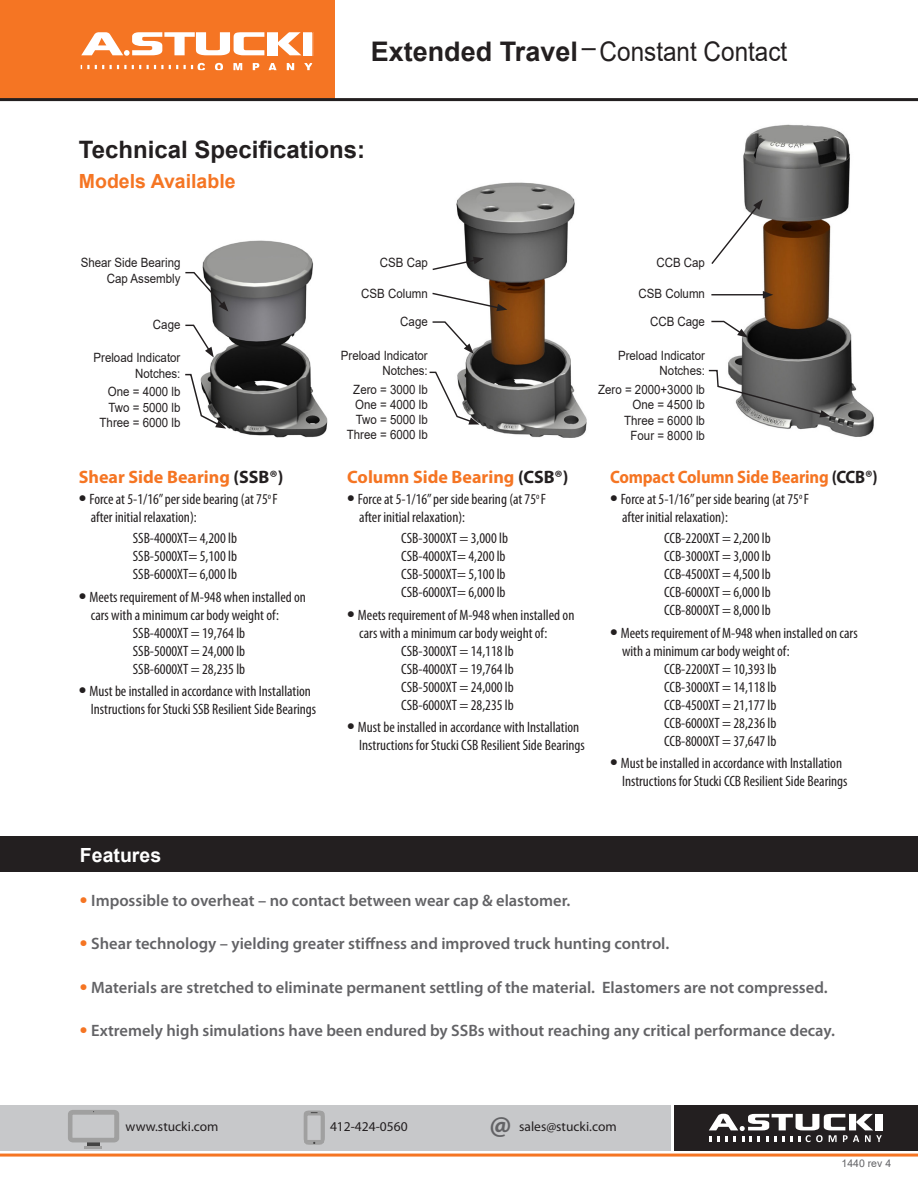
<style>
.page{position:relative;width:918px;height:1188px;background:#fff}
.page>*{position:absolute;margin:0;border:0;box-sizing:border-box;transform-origin:0 0}
.t1{font:700 28.5px "Myriad Pro";color:#636366}
.t2{font:27px "Arial";color:#231f20;scale:.9 1}
.t3{font:700 24px "Arial";color:#231f20}
.t4{font:700 19.5px "Arial";color:#f57523}
.t5{font:700 19.5px "Arial";color:#fff}
.t6{font:700 18px "Myriad Pro";color:#f57523}
.t7{font:700 18px "Myriad Pro";color:#f57523;scale:.92 1}
.t8{font:600 16.5px "Myriad Pro";color:#636366}
.t9{font:condensed 15px/18px "Myriad Pro";color:#231f20}
.t10{font:13.5px "Myriad Pro";color:#231f20}
.t11{font:12.75px/15.3px "Arial";color:#231f20;text-align:right;scale:.9 1}
.t12{font:10.5px "Arial";color:#636366}
.s1{font-weight:700}
.s2{color:#231f20}
.s3{font-weight:700;font-stretch:normal;font-size:22.5px}
.s4{font-weight:700;font-size:22.5px;color:#f57523}
</style>
<div class="page">
<div style="left:0;top:0;width:334px;height:98px;background:#f57523"></div>
<hr style="left:0;top:98px;width:918px;height:3px;background:#231f20">
<div style="left:0;top:1105px;width:671px;height:46px;background:#c7c8ca"></div>
<hr style="left:0;top:1154px;width:918px;height:3px;background:#f57523">
<hr style="left:87px;top:1142px;width:13px;height:4px;background:#444">
<hr style="left:84px;top:1146px;width:18px;height:3px;background:#a0a0a0">
<svg style="left:68px;top:1110px;width:51px;height:33px"></svg>
<svg style="left:303px;top:1110px;width:22px;height:35px"></svg>
<div style="left:674px;top:1105px;width:244px;height:46px;background:#231f20"></div>
<svg style="left:709px;top:1114px;width:173px;height:28px"></svg>
<div style="left:0;top:836px;width:918px;height:36px;background:#231f20"></div>
<img style="left:202px;top:240px;width:126px;height:198px">
<svg style="left:185px;top:271px;width:43px;height:41px"></svg>
<svg style="left:185px;top:324px;width:29px;height:34px"></svg>
<svg style="left:185px;top:373px;width:41px;height:56px"></svg>
<img style="left:456px;top:182px;width:131px;height:256px">
<svg style="left:432px;top:257px;width:52px;height:14px"></svg>
<svg style="left:432px;top:292px;width:75px;height:19px"></svg>
<svg style="left:432px;top:321px;width:42px;height:33px"></svg>
<svg style="left:429px;top:371px;width:50px;height:54px"></svg>
<img style="left:724px;top:124px;width:150px;height:313px">
<svg style="left:711px;top:199px;width:52px;height:67px"></svg>
<hr style="left:711px;top:294px;width:54px;height:1px;background:#231f20">
<svg style="left:763px;top:291px;width:10px;height:8px"></svg>
<svg style="left:711px;top:320px;width:37px;height:18px"></svg>
<svg style="left:708px;top:369px;width:122px;height:48px"></svg>
<svg style="left:215px;top:63px;width:8px;height:6px"></svg>
<svg style="left:233px;top:63px;width:9px;height:6px"></svg>
<svg style="left:253px;top:63px;width:6px;height:6px"></svg>
<svg style="left:269px;top:63px;width:7px;height:6px"></svg>
<svg style="left:287px;top:63px;width:7px;height:6px"></svg>
<svg style="left:304px;top:63px;width:7px;height:6px"></svg>
<svg style="left:147px;top:65px;width:31px;height:4px"></svg>
<svg style="left:184px;top:63px;width:21px;height:6px"></svg>
<svg style="left:82px;top:65px;width:22px;height:4px"></svg>
<svg style="left:110px;top:65px;width:31px;height:4px"></svg>
<svg style="left:277px;top:34px;width:24px;height:21px"></svg>
<div style="left:267px;top:32px;width:10px;height:23px;background:#fff"></div>
<div style="left:303px;top:32px;width:10px;height:23px;background:#fff"></div>
<svg style="left:82px;top:34px;width:182px;height:22px"></svg>
<div style="left:79px;top:31px;width:235px;height:41px;border:2px solid #f57523"></div>
<p class="t2" style="left:371px;top:33px;width:464px"><span class="s1">Extended Travel</span> <sup>—</sup> Constant Contact</p>
<p class="t3" style="left:79px;top:133px;width:288px">Technical Specifications:</p>
<p class="t4" style="left:79px;top:168px;width:158px">Models Available</p>
<p class="t11" style="left:81px;top:255px;width:112px">Shear Side Bearing<br>Cap Assembly</p>
<p class="t11" style="left:153px;top:316px;width:32px">Cage</p>
<p class="t11" style="left:94px;top:350px;width:98px">Preload Indicator<br>Notches:</p>
<p class="t11" style="left:108px;top:384px;width:82px">One = 4000 lb</p>
<p class="t11" style="left:109px;top:399px;width:81px">Two = 5000 lb</p>
<p class="t11" style="left:100px;top:415px;width:91px">Three = 6000 lb</p>
<p class="t6" style="left:79px;top:466px;width:206px">Shear Side Bearing <span class="s2">(SSB®)</span></p>
<p class="t9" style="left:91px;top:490px;width:188px;text-indent:-12px"><span class="s3">•</span> Force at 5-1/16” per side bearing (at 75<sup>o</sup> F after initial relaxation):</p>
<p class="t9" style="left:133px;top:529px;width:106px">SSB-4000XT= 4,200 lb</p>
<p class="t9" style="left:133px;top:547px;width:106px">SSB-5000XT= 5,100 lb</p>
<p class="t9" style="left:133px;top:565px;width:106px">SSB-6000XT= 6,000 lb</p>
<p class="t9" style="left:91px;top:588px;width:217px;text-indent:-12px"><span class="s3">•</span> Meets requirement of M-948 when installed on cars with a minimum car body weight of:</p>
<p class="t9" style="left:133px;top:624px;width:114px">SSB-4000XT = 19,764 lb</p>
<p class="t9" style="left:133px;top:642px;width:114px">SSB-5000XT = 24,000 lb</p>
<p class="t9" style="left:133px;top:660px;width:114px">SSB-6000XT = 28,235 lb</p>
<p class="t9" style="left:91px;top:682px;width:227px;text-indent:-12px"><span class="s3">•</span> Must be installed in accordance with Installation<br>Instructions for Stucki SSB Resilient Side Bearings</p>
<p class="t11" style="left:380px;top:255px;width:55px">CSB Cap</p>
<p class="t11" style="left:361px;top:286px;width:75px">CSB Column</p>
<p class="t11" style="left:400px;top:314px;width:32px">Cage</p>
<p class="t11" style="left:341px;top:348px;width:98px">Preload Indicator<br>Notches:</p>
<p class="t11" style="left:353px;top:382px;width:84px">Zero = 3000 lb</p>
<p class="t11" style="left:355px;top:397px;width:82px">One = 4000 lb</p>
<p class="t11" style="left:356px;top:412px;width:81px">Two = 5000 lb</p>
<p class="t11" style="left:347px;top:427px;width:91px">Three = 6000 lb</p>
<p class="t6" style="left:347px;top:466px;width:223px">Column Side Bearing <span class="s2">(CSB®)</span></p>
<p class="t9" style="left:359px;top:490px;width:188px;text-indent:-12px"><span class="s3">•</span> Force at 5-1/16” per side bearing (at 75<sup>o</sup> F after initial relaxation):</p>
<p class="t9" style="left:401px;top:529px;width:108px">CSB-3000XT = 3,000 lb</p>
<p class="t9" style="left:401px;top:547px;width:106px">CSB-4000XT= 4,200 lb</p>
<p class="t9" style="left:401px;top:565px;width:106px">CSB-5000XT= 5,100 lb</p>
<p class="t9" style="left:401px;top:583px;width:106px">CSB-6000XT= 6,000 lb</p>
<p class="t9" style="left:359px;top:606px;width:217px;text-indent:-12px"><span class="s3">•</span> Meets requirement of M-948 when installed on cars with a minimum car body weight of:</p>
<p class="t9" style="left:401px;top:642px;width:114px">CSB-3000XT = 14,118 lb</p>
<p class="t9" style="left:401px;top:660px;width:114px">CSB-4000XT = 19,764 lb</p>
<p class="t9" style="left:401px;top:678px;width:114px">CSB-5000XT = 24,000 lb</p>
<p class="t9" style="left:401px;top:696px;width:114px">CSB-6000XT = 28,235 lb</p>
<p class="t9" style="left:359px;top:718px;width:227px;text-indent:-12px"><span class="s3">•</span> Must be installed in accordance with Installation<br>Instructions for Stucki CSB Resilient Side Bearings</p>
<p class="t11" style="left:656px;top:255px;width:55px">CCB Cap</p>
<p class="t11" style="left:639px;top:286px;width:75px">CSB Column</p>
<p class="t11" style="left:650px;top:314px;width:63px">CCB Cage</p>
<p class="t11" style="left:618px;top:348px;width:98px">Preload Indicator<br>Notches:</p>
<p class="t11" style="left:598px;top:382px;width:120px">Zero = 2000+3000 lb</p>
<p class="t11" style="left:632px;top:397px;width:82px">One = 4500 lb</p>
<p class="t11" style="left:624px;top:412px;width:91px">Three = 6000 lb</p>
<p class="t11" style="left:631px;top:428px;width:84px">Four = 8000 lb</p>
<p class="t7" style="left:610px;top:466px;width:292px">Compact Column Side Bearing <span class="s2">(CCB®)</span></p>
<p class="t9" style="left:622px;top:490px;width:188px;text-indent:-12px"><span class="s3">•</span> Force at 5-1/16” per side bearing (at 75<sup>o</sup> F after initial relaxation):</p>
<p class="t9" style="left:664px;top:529px;width:108px">CCB-2200XT = 2,200 lb</p>
<p class="t9" style="left:664px;top:547px;width:108px">CCB-3000XT = 3,000 lb</p>
<p class="t9" style="left:664px;top:565px;width:108px">CCB-4500XT = 4,500 lb</p>
<p class="t9" style="left:664px;top:583px;width:108px">CCB-6000XT = 6,000 lb</p>
<p class="t9" style="left:664px;top:601px;width:108px">CCB-8000XT = 8,000 lb</p>
<p class="t9" style="left:610px;top:624px;width:249px"><span class="s3">•</span> Meets requirement of M-948 when installed on cars</p>
<p class="t9" style="left:622px;top:642px;width:169px">with a minimum car body weight of:</p>
<p class="t9" style="left:664px;top:660px;width:114px">CCB-2200XT = 10,393 lb</p>
<p class="t9" style="left:664px;top:678px;width:114px">CCB-3000XT = 14,118 lb</p>
<p class="t9" style="left:664px;top:696px;width:114px">CCB-4500XT = 21,177 lb</p>
<p class="t9" style="left:664px;top:714px;width:114px">CCB-6000XT = 28,236 lb</p>
<p class="t9" style="left:664px;top:732px;width:114px">CCB-8000XT = 37,647 lb</p>
<p class="t9" style="left:610px;top:754px;width:234px"><span class="s3">•</span> Must be installed in accordance with Installation</p>
<p class="t9" style="left:622px;top:772px;width:227px">Instructions for Stucki CCB Resilient Side Bearings</p>
<p class="t5" style="left:80px;top:842px;width:83px">Features</p>
<p class="t8" style="left:80px;top:890px;width:492px"><span class="s4">•</span> Impossible to overheat – no contact between wear cap &amp; elastomer.</p>
<p class="t8" style="left:80px;top:933px;width:591px"><span class="s4">•</span> Shear technology – yielding greater stiffness and improved truck hunting control.</p>
<p class="t8" style="left:80px;top:977px;width:749px"><span class="s4">•</span> Materials are stretched to eliminate permanent settling of the material. Elastomers are not compressed.</p>
<p class="t8" style="left:80px;top:1020px;width:757px"><span class="s4">•</span> Extremely high simulations have been endured by SSBs without reaching any critical performance decay.</p>
<p class="t1" style="left:490px;top:1106px;width:23px">@</p>
<p class="t10" style="left:126px;top:1118px;width:94px">www.stucki.com</p>
<p class="t10" style="left:330px;top:1118px;width:79px">412-424-0560</p>
<p class="t10" style="left:519px;top:1118px;width:99px">sales@stucki.com</p>
<p class="t12" style="left:842px;top:1156px;width:51px">1440 rev 4</p>
</div>
